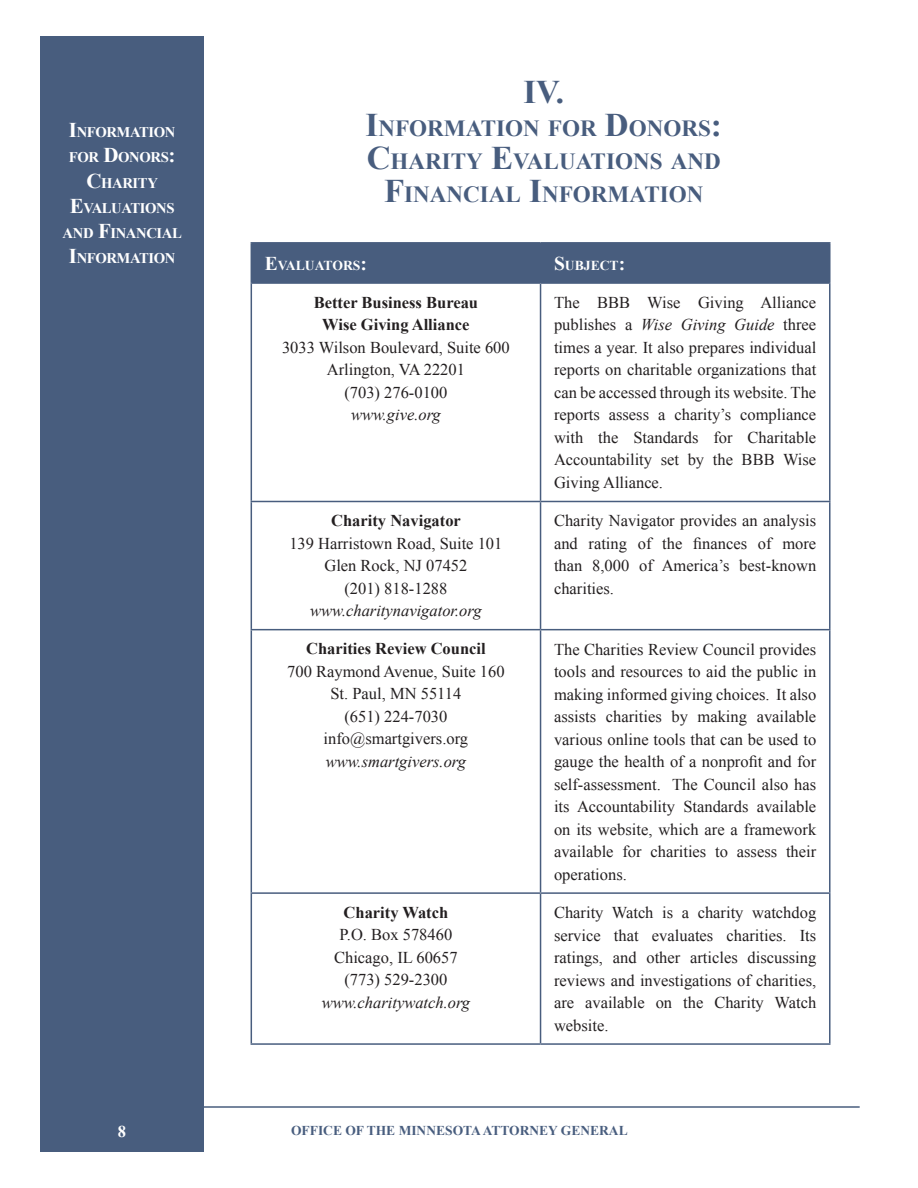
<style>
.page{position:relative;width:918px;height:1188px;background:#fff}
.page>*{position:absolute;margin:0;border:0;box-sizing:border-box;transform-origin:0 0}
.h2{font:700 33px "Times New Roman";color:#485d7e}
.h2-2{font:700 23.1px/33px "Times New Roman";color:#485d7e;text-align:center}
.p{font:16.5px/22.5px "Times New Roman";color:#231f20;text-align:center}
.t1{font:700 16.5px "Times New Roman";color:#fff}
.t2{font:700 14.7px/25.2px "Times New Roman";letter-spacing:-.03em;color:#fff;text-align:center}
.h4{font:700 13.65px "Times New Roman";color:#fff}
.t3{font:700 13.5px "Times New Roman";color:#485d7e}
.s1{font-size:21px}
.s2{font-size:33px}
.s3{font-size:19.5px}
.s4{font-weight:700}
.s5{font-style:italic}
</style>
<div class="page">
<div style="left:40px;top:36px;width:164px;height:1116px;background:#485d7e"></div>
<hr style="left:58px;top:1106px;width:802px;height:2px;background:#485d7e">
<div style="left:252px;top:244px;width:577px;height:38px;background:#485d7e"></div>
<hr style="left:251px;top:242px;width:290px;height:2px;background:#485d7e">
<hr style="left:251px;top:244px;width:1px;height:38px;background:#485d7e">
<hr style="left:541px;top:242px;width:290px;height:2px;background:#485d7e">
<hr style="left:540px;top:244px;width:1px;height:38px;background:#485d7e">
<hr style="left:829px;top:244px;width:2px;height:38px;background:#485d7e">
<hr style="left:251px;top:282px;width:290px;height:2px;background:#485d7e">
<hr style="left:251px;top:284px;width:1px;height:217px;background:#485d7e">
<hr style="left:541px;top:282px;width:290px;height:2px;background:#485d7e">
<hr style="left:540px;top:284px;width:1px;height:217px;background:#485d7e">
<hr style="left:829px;top:284px;width:2px;height:217px;background:#485d7e">
<hr style="left:251px;top:501px;width:290px;height:1px;background:#485d7e">
<hr style="left:251px;top:502px;width:1px;height:127px;background:#485d7e">
<hr style="left:541px;top:501px;width:290px;height:1px;background:#485d7e">
<hr style="left:540px;top:502px;width:1px;height:127px;background:#485d7e">
<hr style="left:829px;top:502px;width:2px;height:127px;background:#485d7e">
<hr style="left:251px;top:629px;width:290px;height:1px;background:#485d7e">
<hr style="left:251px;top:630px;width:1px;height:262px;background:#485d7e">
<hr style="left:541px;top:629px;width:290px;height:1px;background:#485d7e">
<hr style="left:540px;top:630px;width:1px;height:262px;background:#485d7e">
<hr style="left:829px;top:630px;width:2px;height:262px;background:#485d7e">
<hr style="left:251px;top:892px;width:290px;height:2px;background:#485d7e">
<hr style="left:251px;top:894px;width:1px;height:149px;background:#485d7e">
<hr style="left:541px;top:892px;width:290px;height:2px;background:#485d7e">
<hr style="left:540px;top:894px;width:1px;height:149px;background:#485d7e">
<hr style="left:829px;top:894px;width:2px;height:149px;background:#485d7e">
<hr style="left:251px;top:1043px;width:290px;height:2px;background:#485d7e">
<hr style="left:541px;top:1043px;width:290px;height:2px;background:#485d7e">
<p class="t2" style="left:63px;top:119px;width:121px"><span class="s1">I</span>NFORMATION<br>FOR <span class="s1">D</span>ONORS<span class="s1">:<br>C</span>HARITY<br><span class="s1">E</span>VALUATIONS<br>AND <span class="s1">F</span>INANCIAL<br><span class="s1">I</span>NFORMATION</p>
<h2 class="h2" style="left:523px;top:69px;width:42px">IV.</h2>
<h2 class="h2-2" style="left:366px;top:112px;width:358px"><span class="s2">I</span>NFORMATION FOR <span class="s2">D</span>ONORS<span class="s2">:<br>C</span>HARITY <span class="s2">E</span>VALUATIONS AND<br><span class="s2">F</span>INANCIAL <span class="s2">I</span>NFORMATION</h2>
<h4 class="h4" style="left:265px;top:256px;width:104px"><span class="s3">E</span>VALUATORS<span class="s3">:</span></h4>
<h4 class="h4" style="left:554px;top:256px;width:73px"><span class="s3">S</span>UBJECT <span class="s3">:</span></h4>
<p class="p" style="left:282px;top:291px;width:229px"><span class="s4">Better Business Bureau<br>Wise Giving Alliance<br></span>3033 Wilson Boulevard, Suite 600<br>Arlington, VA 22201<br>(703) 276-0100<br><span class="s5">www.give.org</span></p>
<p class="p" style="left:554px;top:291px;width:264px;text-align:justify">The BBB Wise Giving Alliance publishes a <span class="s5">Wise Giving Guide</span> three times a year. It also prepares individual reports on charitable organizations that can be accessed through its website. The reports assess a charity’s compliance with the Standards for Charitable Accountability set by the BBB Wise Giving Alliance.</p>
<p class="p" style="left:289px;top:509px;width:215px"><span class="s4">Charity Navigator<br></span>139 Harristown Road, Suite 101<br>Glen Rock, NJ 07452<br>(201) 818-1288 <span class="s5">www.charitynavigator.org</span></p>
<p class="p" style="left:554px;top:509px;width:264px;text-align:justify">Charity Navigator provides an analysis and rating of the finances of more than 8,000 of America’s best-known charities.</p>
<p class="p" style="left:287px;top:637px;width:219px"><span class="s4">Charities Review Council<br></span>700 Raymond Avenue, Suite 160<br>St. Paul, MN 55114<br>(651) 224-7030 info@smartgivers.org <span class="s5">www.smartgivers.org</span></p>
<p class="p" style="left:554px;top:638px;width:264px;text-align:justify">The Charities Review Council provides tools and resources to aid the public in making informed giving choices. It also assists charities by making available various online tools that can be used to gauge the health of a nonprofit and for self-assessment. The Council also has its Accountability Standards available on its website, which are a framework available for charities to assess their operations.</p>
<p class="p" style="left:322px;top:901px;width:150px"><span class="s4">Charity Watch<br></span>P.O. Box 578460<br>Chicago, IL 60657 (773) 529-2300 <span class="s5">www.charitywatch.org</span></p>
<p class="p" style="left:554px;top:901px;width:264px;text-align:justify">Charity Watch is a charity watchdog service that evaluates charities. Its ratings, and other articles discussing reviews and investigations of charities, are available on the Charity Watch website.</p>
<p class="t1" style="left:118px;top:1120px;width:10px">8</p>
<p class="t3" style="left:291px;top:1121px;width:338px">OFFICE OF THE MINNESOTA ATTORNEY GENERAL</p>
</div>
